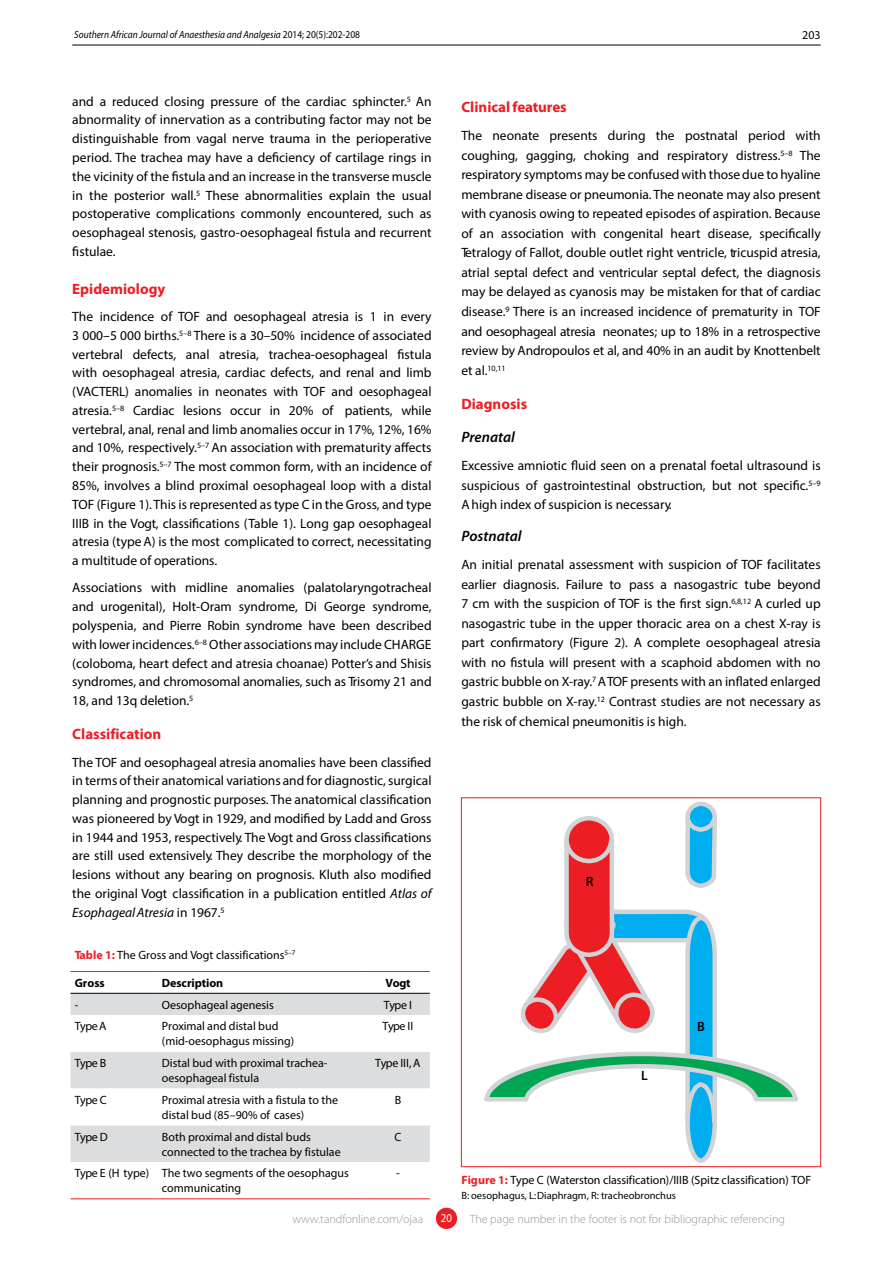
<style>
.page{position:relative;width:893px;height:1263px;background:#fff}
.page>*{position:absolute;margin:0;border:0;box-sizing:border-box;transform-origin:0 0}
.t1{font:700 15px "Myriad Pro";color:#ed1d24}
.t2{font:italic 600 15px "Myriad Pro";color:#000}
.t3{font:13.5px/18.8px "Myriad Pro";color:#000;text-align:justify}
.t4{font:600 13.5px "Myriad Pro";color:#000}
.t5{font:12px/15px "Myriad Pro";color:#000}
.t6{font:300 12px "Myriad Pro";color:#939598}
.t7{font:700 12px "Myriad Pro";letter-spacing:-.005em;color:#000}
.t8{font:12px "Myriad Pro";color:#fff;scale:.9 1}
.t9{font:italic 10.5px "Myriad Pro";color:#000;scale:.9 1}
.t10{font:10.5px "Myriad Pro";color:#000}
.s1{font-style:normal}
.s2{font-style:italic}
.s3{font-weight:700;color:#ed1d24}
</style>
<div class="page">
<hr style="left:72px;top:45px;width:749px;height:1px;background:#000">
<div style="left:436px;top:1208px;width:21px;height:21px;background:#ed1d24;border-radius:50%"></div>
<div style="left:71px;top:994px;width:359px;height:21px;background:#dcddde"></div>
<svg style="left:71px;top:1052px;width:359px;height:110px;fill:#dcddde"></svg>
<hr style="left:71px;top:971px;width:87px;height:1px;background:#ed1d24">
<hr style="left:158px;top:971px;width:208px;height:1px;background:#ed1d24">
<hr style="left:366px;top:971px;width:64px;height:1px;background:#ed1d24">
<hr style="left:71px;top:993px;width:87px;height:1px;background:#000">
<hr style="left:158px;top:993px;width:208px;height:1px;background:#000">
<hr style="left:366px;top:993px;width:64px;height:1px;background:#000">
<hr style="left:71px;top:1198px;width:87px;height:1px;background:#ed1d24">
<hr style="left:158px;top:1198px;width:208px;height:1px;background:#ed1d24">
<hr style="left:366px;top:1198px;width:64px;height:1px;background:#ed1d24">
<svg style="left:484px;top:801px;width:314px;height:362px"></svg>
<div style="left:461px;top:797px;width:360px;height:370px;border:1px solid #ed1d24"></div>
<p class="t9" style="left:74px;top:28px;width:319px">Southern African Journal of Anaesthesia and Analgesia <span class="s1">2014; 20(5):202-208</span></p>
<p class="t3" style="left:72px;top:92px;width:361px">and a reduced closing pressure of the cardiac sphincter.<sup>5</sup> An abnormality of innervation as a contributing factor may not be distinguishable from vagal nerve trauma in the perioperative period. The trachea may have a deficiency of cartilage rings in the vicinity of the fistula and an increase in the transverse muscle in the posterior wall.<sup>5</sup> These abnormalities explain the usual postoperative complications commonly encountered, such as oesophageal stenosis, gastro-oesophageal fistula and recurrent fistulae.</p>
<p class="t1" style="left:72px;top:280px;width:95px">Epidemiology</p>
<p class="t3" style="left:72px;top:307px;width:361px">The incidence of TOF and oesophageal atresia is 1 in every 3 000–5 000 births.<sup>5–8</sup> There is a 30–50% incidence of associated vertebral defects, anal atresia, trachea-oesophageal fistula with oesophageal atresia, cardiac defects, and renal and limb (VACTERL) anomalies in neonates with TOF and oesophageal atresia.<sup>5–8</sup> Cardiac lesions occur in 20% of patients, while vertebral, anal, renal and limb anomalies occur in 17%, 12%, 16% and 10%, respectively.<sup>5–7</sup> An association with prematurity affects their prognosis.<sup>5–7</sup> The most common form, with an incidence of 85%, involves a blind proximal oesophageal loop with a distal TOF (Figure 1). This is represented as type C in the Gross, and type IIIB in the Vogt, classifications (Table 1). Long gap oesophageal atresia (type A) is the most complicated to correct, necessitating a multitude of operations.</p>
<p class="t3" style="left:72px;top:578px;width:361px">Associations with midline anomalies (palatolaryngotracheal and urogenital), Holt-Oram syndrome, Di George syndrome, polyspenia, and Pierre Robin syndrome have been described with lower incidences.<sup>6–8</sup> Other associations may include CHARGE (coloboma, heart defect and atresia choanae) Potter’s and Shisis syndromes, and chromosomal anomalies, such as Trisomy 21 and 18, and 13q deletion.<sup>5</sup></p>
<p class="t1" style="left:72px;top:726px;width:91px">Classification</p>
<p class="t3" style="left:72px;top:752px;width:361px">The TOF and oesophageal atresia anomalies have been classified in terms of their anatomical variations and for diagnostic, surgical planning and prognostic purposes. The anatomical classification was pioneered by Vogt in 1929, and modified by Ladd and Gross in 1944 and 1953, respectively. The Vogt and Gross classifications are still used extensively. They describe the morphology of the lesions without any bearing on prognosis. Kluth also modified the original Vogt classification in a publication entitled <span class="s2">Atlas of Esophageal Atresia</span> in 1967.<sup>5</sup></p>
<p class="t5" style="left:75px;top:947px;width:222px"><span class="s3">Table 1:</span> The Gross and Vogt classifications<sup>5–7</sup></p>
<p class="t7" style="left:75px;top:976px;width:32px">Gross</p>
<p class="t7" style="left:162px;top:976px;width:63px">Description</p>
<p class="t7" style="left:385px;top:976px;width:27px">Vogt</p>
<p class="t5" style="left:75px;top:997px;width:5px">-</p>
<p class="t5" style="left:162px;top:997px;width:113px">Oesophageal agenesis</p>
<p class="t5" style="left:384px;top:997px;width:30px">Type I</p>
<p class="t5" style="left:75px;top:1019px;width:33px">Type A</p>
<p class="t5" style="left:162px;top:1019px;width:134px">Proximal and distal bud (mid-oesophagus missing)</p>
<p class="t5" style="left:382px;top:1019px;width:32px">Type II</p>
<p class="t5" style="left:75px;top:1055px;width:33px">Type B</p>
<p class="t5" style="left:162px;top:1055px;width:167px">Distal bud with proximal trachea&shy;oesophageal fistula</p>
<p class="t5" style="left:375px;top:1055px;width:47px">Type III, A</p>
<p class="t5" style="left:75px;top:1092px;width:34px">Type C</p>
<p class="t5" style="left:162px;top:1092px;width:178px">Proximal atresia with a fistula to the distal bud (85–90% of cases)</p>
<p class="t5" style="left:395px;top:1092px;width:8px">B</p>
<p class="t5" style="left:75px;top:1129px;width:35px">Type D</p>
<p class="t5" style="left:162px;top:1129px;width:180px">Both proximal and distal buds connected to the trachea by fistulae</p>
<p class="t5" style="left:394px;top:1129px;width:8px">C</p>
<p class="t5" style="left:162px;top:1166px;width:188px;text-indent:-87px">Type E (H type) The two segments of the oesophagus communicating</p>
<p class="t5" style="left:396px;top:1166px;width:5px">-</p>
<p class="t5" style="left:802px;top:27px;width:20px">203</p>
<p class="t1" style="left:461px;top:99px;width:107px">Clinical features</p>
<p class="t3" style="left:461px;top:126px;width:361px;line-height:19.5px">The neonate presents during the postnatal period with coughing, gagging, choking and respiratory distress.<sup>5–8</sup> The respiratory symptoms may be confused with those due to hyaline membrane disease or pneumonia. The neonate may also present with cyanosis owing to repeated episodes of aspiration. Because of an association with congenital heart disease, specifically Tetralogy of Fallot, double outlet right ventricle, tricuspid atresia, atrial septal defect and ventricular septal defect, the diagnosis may be delayed as cyanosis may be mistaken for that of cardiac disease.<sup>9</sup> There is an increased incidence of prematurity in TOF and oesophageal atresia neonates; up to 18% in a retrospective review by Andropoulos et al, and 40% in an audit by Knottenbelt et al.<sup>10,11</sup></p>
<p class="t1" style="left:461px;top:396px;width:67px">Diagnosis</p>
<p class="t2" style="left:461px;top:429px;width:55px">Prenatal</p>
<p class="t3" style="left:461px;top:456px;width:361px;line-height:19.5px">Excessive amniotic fluid seen on a prenatal foetal ultrasound is suspicious of gastrointestinal obstruction, but not specific.<sup>5–9<br></sup>A high index of suspicion is necessary.</p>
<p class="t2" style="left:461px;top:528px;width:62px">Postnatal</p>
<p class="t3" style="left:461px;top:555px;width:361px;line-height:19.5px">An initial prenatal assessment with suspicion of TOF facilitates earlier diagnosis. Failure to pass a nasogastric tube beyond 7 cm with the suspicion of TOF is the first sign.<sup>6,8,12</sup> A curled up nasogastric tube in the upper thoracic area on a chest X-ray is part confirmatory (Figure 2). A complete oesophageal atresia with no fistula will present with a scaphoid abdomen with no gastric bubble on X-ray.<sup>7</sup> A TOF presents with an inflated enlarged gastric bubble on X-ray.<sup>12</sup> Contrast studies are not necessary as the risk of chemical pneumonitis is high.</p>
<p class="t4" style="left:586px;top:873px;width:9px">R</p>
<p class="t4" style="left:641px;top:1067px;width:8px">L</p>
<p class="t4" style="left:697px;top:1018px;width:9px">B</p>
<p class="t5" style="left:461px;top:1172px;width:351px"><span class="s3">Figure 1:</span> Type C (Waterston classification)/IIIB (Spitz classification) TOF</p>
<p class="t10" style="left:461px;top:1189px;width:216px">B: oesophagus, L: Diaphragm, R: tracheobronchus</p>
<p class="t6" style="left:292px;top:1213px;width:132px">www.tandfonline.com/ojaa</p>
<p class="t8" style="left:441px;top:1211px;width:14px">20</p>
<p class="t6" style="left:470px;top:1213px;width:317px">The page number in the footer is not for bibliographic referencing</p>
</div>
